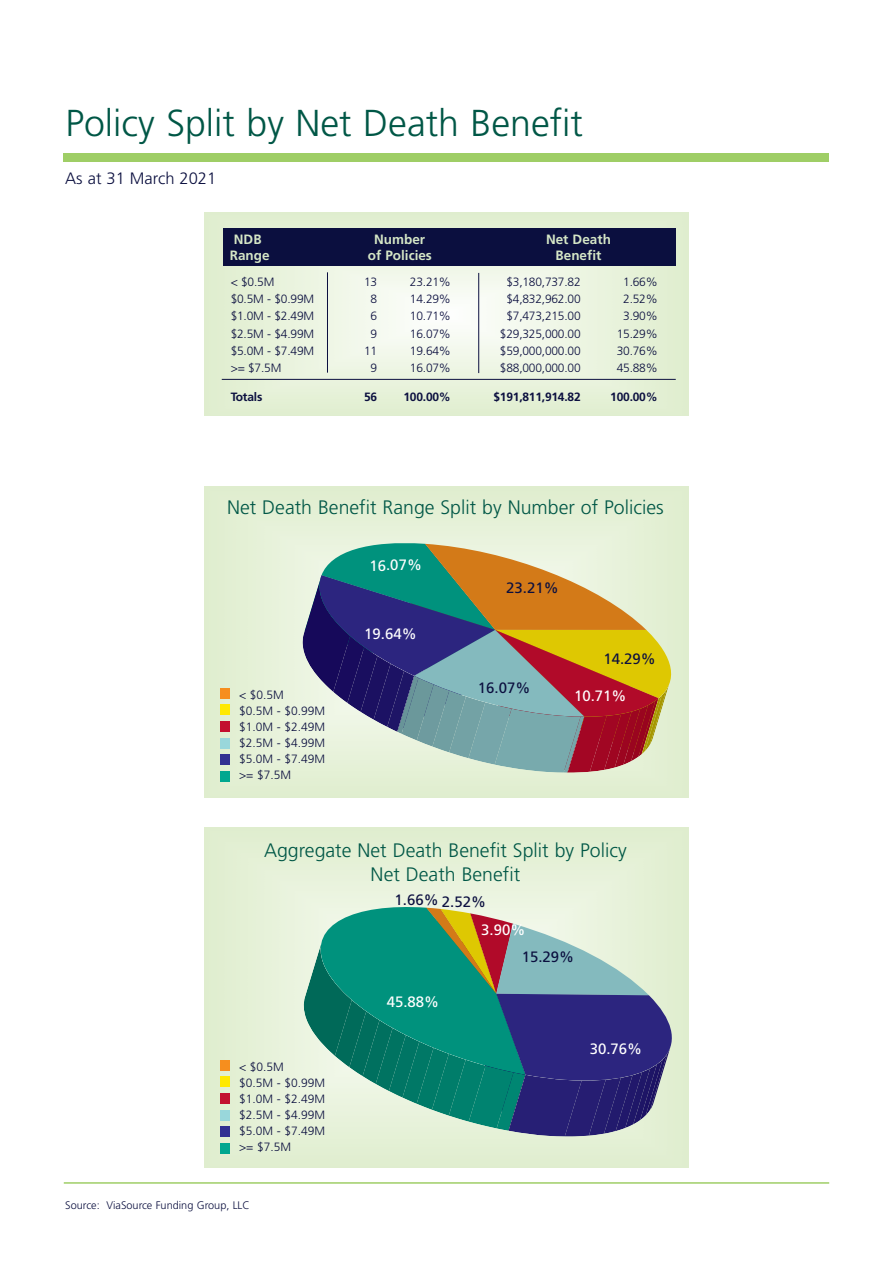
<style>
.page{position:relative;width:893px;height:1263px;background:#fff}
.page>*{position:absolute;margin:0;border:0;box-sizing:border-box;transform-origin:0 0}
.t1{font:300 37.5px "Frutiger";color:#005746}
.t2{font:300 19.5px/24.3px "Frutiger";color:#005746;text-align:center}
.t3{font:300 16.5px "Frutiger";color:#0b0f3f}
.t4{font:15px "Frutiger";color:#fff}
.t5{font:15px "Frutiger";color:#0b0f3f}
.t6{font:700 13.5px "Frutiger";color:#d5e6c6}
.t7{font:300 12px "Frutiger";letter-spacing:-.015em;color:#0b0f3f}
.t8{font:700 12px "Frutiger";letter-spacing:-.015em;color:#0b0f3f}
.t9{font:300 10.95px "Frutiger";color:#0b0f3f}
</style>
<div class="page">
<div style="left:64px;top:153px;width:765px;height:9px;background:#9fce66"></div>
<hr style="left:64px;top:1182px;width:765px;height:2px;background:#9fce66">
<svg style="left:204px;top:213px;width:484px;height:202px;background:#e8f1dc"></svg>
<div style="left:204px;top:487px;width:484px;height:311px;background:#e3efd3"></div>
<div style="left:204px;top:827px;width:484px;height:341px;background:#e4f0d5"></div>
<div style="left:223px;top:229px;width:453px;height:37px;background:#0b0f3f"></div>
<hr style="left:222px;top:379px;width:454px;height:1px;background:#0b0f3f">
<svg style="left:299px;top:540px;width:373px;height:233px"></svg>
<div style="left:220px;top:688px;width:10px;height:10px;background:#f68e1e"></div>
<div style="left:220px;top:704px;width:10px;height:11px;background:#ffe901"></div>
<div style="left:220px;top:721px;width:10px;height:11px;background:#c3102f"></div>
<div style="left:220px;top:738px;width:10px;height:10px;background:#99d7db"></div>
<div style="left:220px;top:754px;width:10px;height:11px;background:#323092"></div>
<div style="left:220px;top:771px;width:10px;height:10px;background:#00a78f"></div>
<svg style="left:303px;top:903px;width:386px;height:233px"></svg>
<div style="left:220px;top:1060px;width:10px;height:10px;background:#f68e1e"></div>
<div style="left:220px;top:1076px;width:10px;height:11px;background:#ffe901"></div>
<div style="left:220px;top:1093px;width:10px;height:11px;background:#c3102f"></div>
<div style="left:220px;top:1110px;width:10px;height:10px;background:#99d7db"></div>
<div style="left:220px;top:1126px;width:10px;height:11px;background:#323092"></div>
<div style="left:220px;top:1143px;width:10px;height:10px;background:#00a78f"></div>
<hr style="left:327px;top:272px;width:1px;height:101px;background:#0b0f3f">
<hr style="left:478px;top:273px;width:1px;height:100px;background:#0b0f3f">
<p class="t1" style="left:65px;top:108px;width:519px">Policy Split by Net Death Benefit</p>
<p class="t3" style="left:65px;top:172px;width:153px">As at 31 March 2021</p>
<p class="t6" style="left:234px;top:234px;width:29px">NDB</p>
<p class="t6" style="left:374px;top:234px;width:53px">Number</p>
<p class="t6" style="left:546px;top:234px;width:66px">Net Death</p>
<p class="t6" style="left:230px;top:250px;width:41px">Range</p>
<p class="t6" style="left:368px;top:250px;width:66px">of Policies</p>
<p class="t6" style="left:556px;top:250px;width:47px">Benefit</p>
<p class="t7" style="left:231px;top:277px;width:45px">&lt; $0.5M</p>
<p class="t7" style="left:364px;top:277px;width:15px">13</p>
<p class="t7" style="left:410px;top:277px;width:43px">23.21%</p>
<p class="t7" style="left:506px;top:277px;width:76px">$3,180,737.82</p>
<p class="t7" style="left:623px;top:277px;width:36px">1.66%</p>
<p class="t7" style="left:231px;top:294px;width:85px">$0.5M - $0.99M</p>
<p class="t7" style="left:371px;top:294px;width:8px">8</p>
<p class="t7" style="left:410px;top:294px;width:43px">14.29%</p>
<p class="t7" style="left:506px;top:294px;width:76px">$4,832,962.00</p>
<p class="t7" style="left:623px;top:294px;width:36px">2.52%</p>
<p class="t7" style="left:231px;top:311px;width:85px">$1.0M - $2.49M</p>
<p class="t7" style="left:371px;top:311px;width:8px">6</p>
<p class="t7" style="left:410px;top:311px;width:43px">10.71%</p>
<p class="t7" style="left:506px;top:311px;width:76px">$7,473,215.00</p>
<p class="t7" style="left:623px;top:311px;width:36px">3.90%</p>
<p class="t7" style="left:231px;top:329px;width:85px">$2.5M - $4.99M</p>
<p class="t7" style="left:371px;top:329px;width:8px">9</p>
<p class="t7" style="left:410px;top:329px;width:43px">16.07%</p>
<p class="t7" style="left:500px;top:329px;width:82px">$29,325,000.00</p>
<p class="t7" style="left:617px;top:329px;width:43px">15.29%</p>
<p class="t7" style="left:231px;top:346px;width:85px">$5.0M - $7.49M</p>
<p class="t7" style="left:364px;top:346px;width:15px">11</p>
<p class="t7" style="left:410px;top:346px;width:43px">19.64%</p>
<p class="t7" style="left:500px;top:346px;width:82px">$59,000,000.00</p>
<p class="t7" style="left:617px;top:346px;width:43px">30.76%</p>
<p class="t7" style="left:231px;top:363px;width:52px">&gt;= $7.5M</p>
<p class="t7" style="left:371px;top:363px;width:8px">9</p>
<p class="t7" style="left:410px;top:363px;width:43px">16.07%</p>
<p class="t7" style="left:500px;top:363px;width:82px">$88,000,000.00</p>
<p class="t7" style="left:617px;top:363px;width:43px">45.88%</p>
<p class="t8" style="left:231px;top:392px;width:33px">Totals</p>
<p class="t8" style="left:364px;top:392px;width:15px">56</p>
<p class="t8" style="left:403px;top:392px;width:49px">100.00%</p>
<p class="t8" style="left:493px;top:392px;width:89px">$191,811,914.82</p>
<p class="t8" style="left:610px;top:392px;width:49px">100.00%</p>
<p class="t2" style="left:227px;top:496px;width:438px">Net Death Benefit Range Split by Number of Policies</p>
<p class="t7" style="left:239px;top:690px;width:46px">&lt; $0.5M</p>
<p class="t7" style="left:239px;top:706px;width:88px">$0.5M - $0.99M</p>
<p class="t7" style="left:239px;top:722px;width:88px">$1.0M - $2.49M</p>
<p class="t7" style="left:239px;top:738px;width:88px">$2.5M - $4.99M</p>
<p class="t7" style="left:239px;top:754px;width:88px">$5.0M - $7.49M</p>
<p class="t7" style="left:239px;top:769px;width:54px">&gt;= $7.5M</p>
<p class="t4" style="left:369px;top:559px;width:54px">16.07%</p>
<p class="t4" style="left:364px;top:628px;width:54px">19.64%</p>
<p class="t5" style="left:506px;top:582px;width:54px">23.21%</p>
<p class="t5" style="left:478px;top:682px;width:54px">16.07%</p>
<p class="t5" style="left:603px;top:653px;width:54px">14.29%</p>
<p class="t4" style="left:574px;top:690px;width:54px">10.71%</p>
<p class="t2" style="left:264px;top:839px;width:364px">Aggregate Net Death Benefit Split by Policy<br>Net Death Benefit</p>
<p class="t5" style="left:394px;top:893px;width:46px">1.66%</p>
<p class="t5" style="left:442px;top:896px;width:46px">2.52%</p>
<p class="t4" style="left:481px;top:923px;width:46px">3.90%</p>
<p class="t7" style="left:239px;top:1062px;width:46px">&lt; $0.5M</p>
<p class="t7" style="left:239px;top:1078px;width:88px">$0.5M - $0.99M</p>
<p class="t7" style="left:239px;top:1094px;width:88px">$1.0M - $2.49M</p>
<p class="t7" style="left:239px;top:1110px;width:88px">$2.5M - $4.99M</p>
<p class="t7" style="left:239px;top:1126px;width:88px">$5.0M - $7.49M</p>
<p class="t7" style="left:239px;top:1142px;width:54px">&gt;= $7.5M</p>
<p class="t9" style="left:65px;top:1201px;width:186px">Source: ViaSource Funding Group, LLC</p>
<p class="t4" style="left:387px;top:996px;width:54px">45.88%</p>
<p class="t5" style="left:522px;top:951px;width:54px">15.29%</p>
<p class="t4" style="left:590px;top:1043px;width:54px">30.76%</p>
</div>
